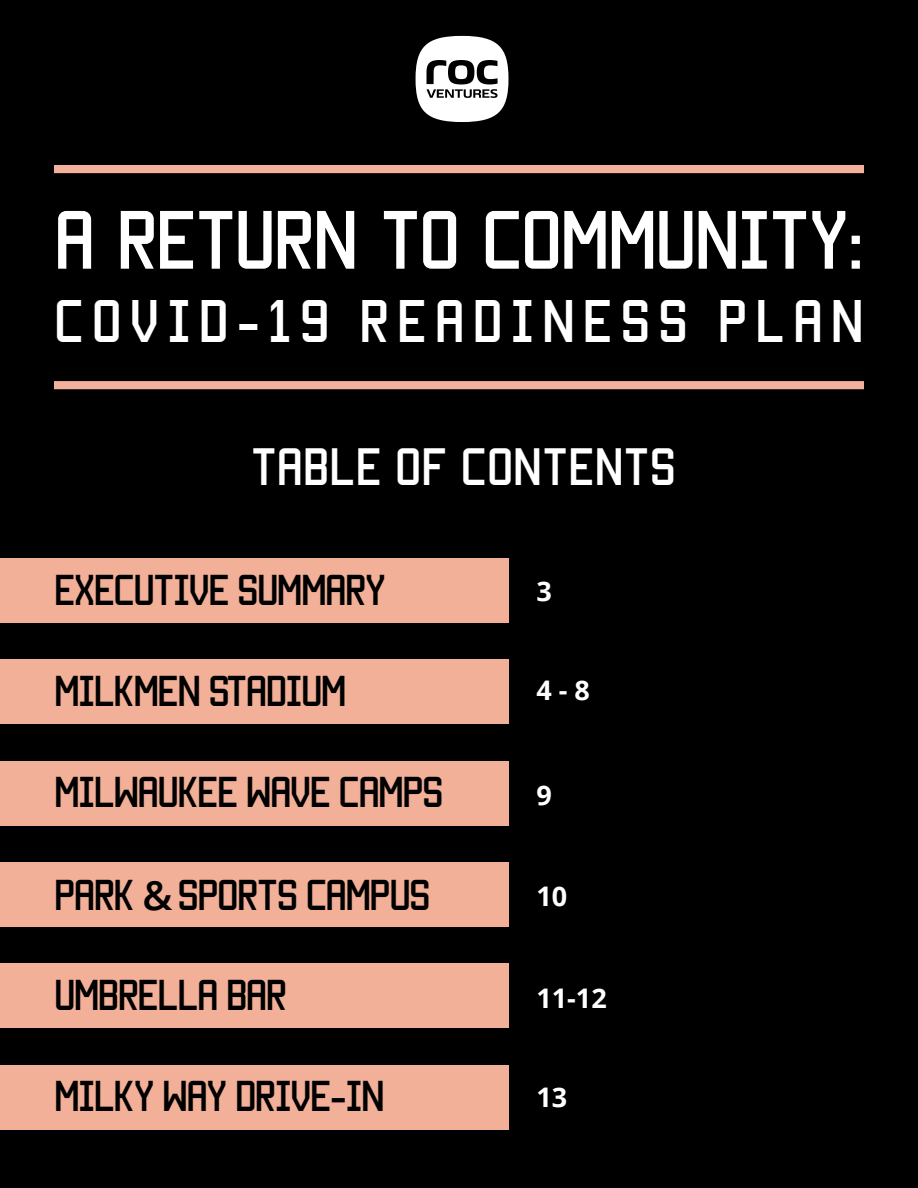
<style>
.page{position:relative;width:918px;height:1188px;background:#000}
.page>*{position:absolute;margin:0;border:0;box-sizing:border-box;transform-origin:0 0}
.t1{font:66px "Manteka";letter-spacing:-.03em;color:#fff}
.t2{font:48px "Manteka";letter-spacing:.16em;color:#fff}
.t3{font:42px "Manteka";color:#fff}
.t4{font:34.5px "Manteka";letter-spacing:-.05em;color:#000}
.t5{font:700 27px "Open Sans";color:#fff}
.s1{font-family:"Open Sans";font-weight:600;font-size:40.5px}
</style>
<div class="page">
<div style="left:0;top:660px;width:508px;height:64px;background:#f2b099"></div>
<div style="left:0;top:558px;width:508px;height:65px;background:#f2b099"></div>
<div style="left:0;top:761px;width:508px;height:65px;background:#f2b099"></div>
<div style="left:0;top:862px;width:508px;height:65px;background:#f2b099"></div>
<div style="left:0;top:963px;width:508px;height:65px;background:#f2b099"></div>
<div style="left:0;top:1065px;width:508px;height:64px;background:#f2b099"></div>
<div style="left:54px;top:165px;width:810px;height:8px;background:#f3b09a"></div>
<div style="left:54px;top:381px;width:810px;height:8px;background:#f3b09a"></div>
<div style="left:416px;top:36px;width:93px;height:86px;background:#fff;border-radius:50%"></div>
<svg style="left:427px;top:60px;width:71px;height:38px"></svg>
<h1 class="t1" style="left:54px;top:194px;width:811px">A RETURN TO COMMUNITY:</h1>
<h2 class="t2" style="left:54px;top:288px;width:812px">COVID-19 READINESS PLAN</h2>
<p class="t3" style="left:253px;top:438px;width:424px">TABLE OF CONTENTS</p>
<p class="t4" style="left:54px;top:566px;width:334px">EXECUTIVE SUMMARY</p>
<p class="t5" style="left:536px;top:572px;width:17px">3</p>
<p class="t4" style="left:54px;top:667px;width:294px">MILKMEN STADIUM</p>
<p class="t5" style="left:536px;top:671px;width:55px">4 - 8</p>
<p class="t4" style="left:54px;top:768px;width:391px">MILWAUKEE WAVE CAMPS</p>
<p class="t4" style="left:54px;top:871px;width:378px">PARK <span class="s1">&amp;</span> SPORTS CAMPUS</p>
<p class="t4" style="left:54px;top:971px;width:235px">UMBRELLA BAR</p>
<p class="t4" style="left:54px;top:1072px;width:332px">MILKY WAY DRIVE-IN</p>
<p class="t5" style="left:536px;top:776px;width:17px">9</p>
<p class="t5" style="left:536px;top:877px;width:32px">10</p>
<p class="t5" style="left:536px;top:979px;width:72px">11-12</p>
<p class="t5" style="left:536px;top:1078px;width:32px">13</p>
</div>
